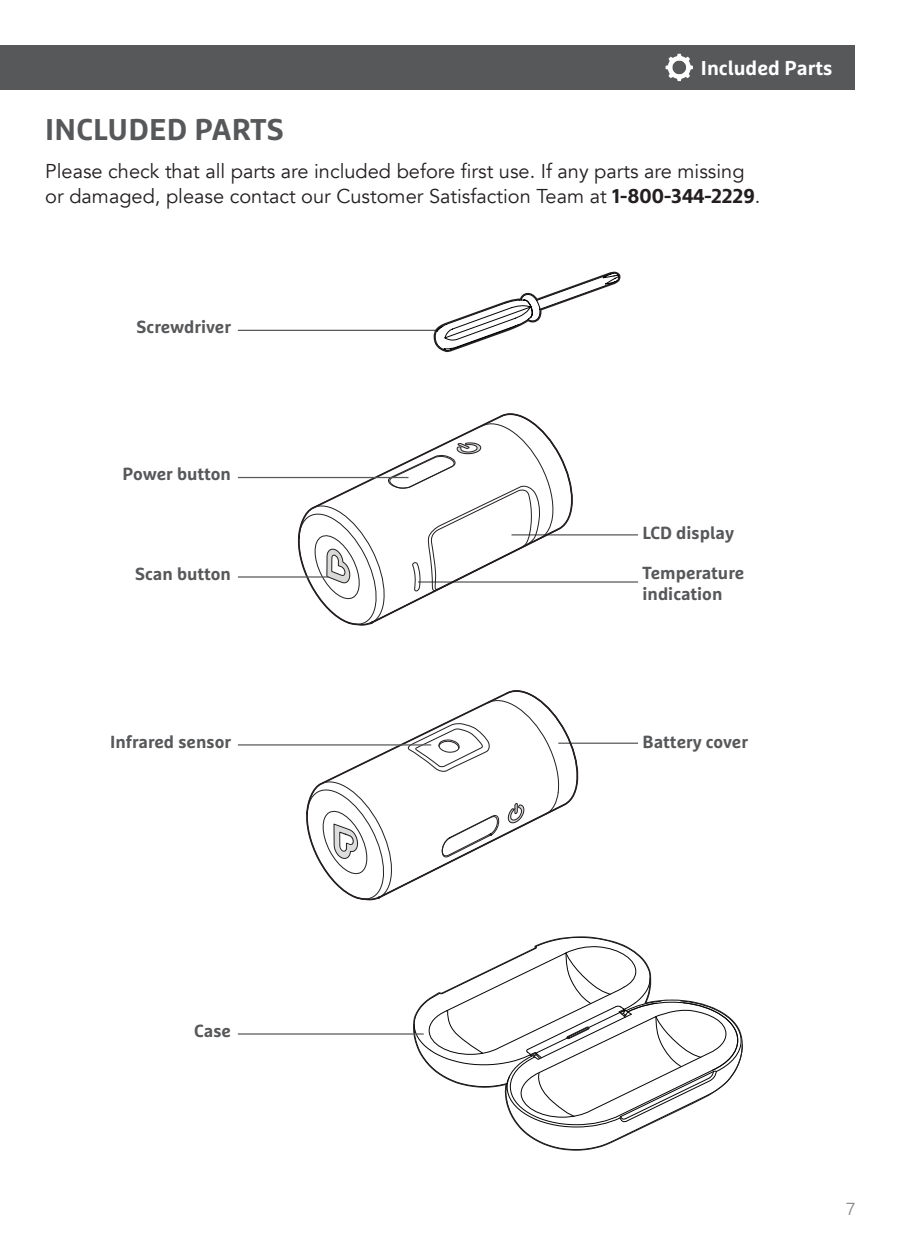
<style>
.page{position:relative;width:900px;height:1260px;background:#fff}
.page>*{position:absolute;margin:0;border:0;box-sizing:border-box;transform-origin:0 0}
.Content__Title{font:700 30px "Marselis OT";letter-spacing:.01em;color:#57585a}
.t1{font:20px/25px "Avenir";color:#231f20}
.t2{font:700 20px "Marselis OT";color:#fff}
.t3{font:700 17.5px "Marselis OT";color:#57585a}
.t4{font:300 17.5px "Marselis OT";color:#828487}
.s1{font-family:"Marselis OT";font-weight:700}
</style>
<div class="page">
<div style="left:0;top:45px;width:855px;height:45px;background:#57585a"></div>
<svg style="left:666px;top:54px;width:27px;height:27px"></svg>
<hr style="left:238px;top:330px;width:197px;height:1px;background:#57585a">
<hr style="left:418px;top:581px;width:220px;height:2px;background:#57585a">
<hr style="left:512px;top:534px;width:126px;height:2px;background:#57585a">
<hr style="left:558px;top:743px;width:80px;height:1px;background:#57585a">
<svg style="left:413px;top:936px;width:330px;height:215px"></svg>
<svg style="left:306px;top:690px;width:277px;height:211px"></svg>
<svg style="left:294px;top:413px;width:283px;height:213px"></svg>
<svg style="left:398px;top:272px;width:223px;height:81px"></svg>
<hr style="left:238px;top:477px;width:171px;height:1px;background:#57585a">
<hr style="left:238px;top:576px;width:91px;height:2px;background:#57585a">
<hr style="left:238px;top:744px;width:193px;height:2px;background:#57585a">
<hr style="left:238px;top:1033px;width:186px;height:2px;background:#57585a">
<p class="Content__Title" style="left:45px;top:111px;width:240px">INCLUDED PARTS</p>
<p class="t2" style="left:701px;top:55px;width:133px">Included Parts</p>
<p class="t1" style="left:45px;top:158px;width:717px">Please check that all parts are included before first use. If any parts are missing or damaged, please contact our Customer Satisfaction Team at <span class="s1">1-800-344-2229</span>.</p>
<p class="t3" style="left:137px;top:316px;width:96px">Screwdriver</p>
<p class="t3" style="left:123px;top:463px;width:110px">Power button</p>
<p class="t3" style="left:135px;top:563px;width:97px">Scan button</p>
<p class="t3" style="left:110px;top:731px;width:122px">Infrared sensor</p>
<p class="t3" style="left:643px;top:522px;width:93px">LCD display</p>
<p class="t3" style="left:643px;top:562px;width:103px">Temperature</p>
<p class="t3" style="left:643px;top:583px;width:81px">indication</p>
<p class="t3" style="left:643px;top:731px;width:107px">Battery cover</p>
<p class="t3" style="left:194px;top:1020px;width:38px">Case</p>
<p class="t4" style="left:846px;top:1198px;width:10px">7</p>
</div>
